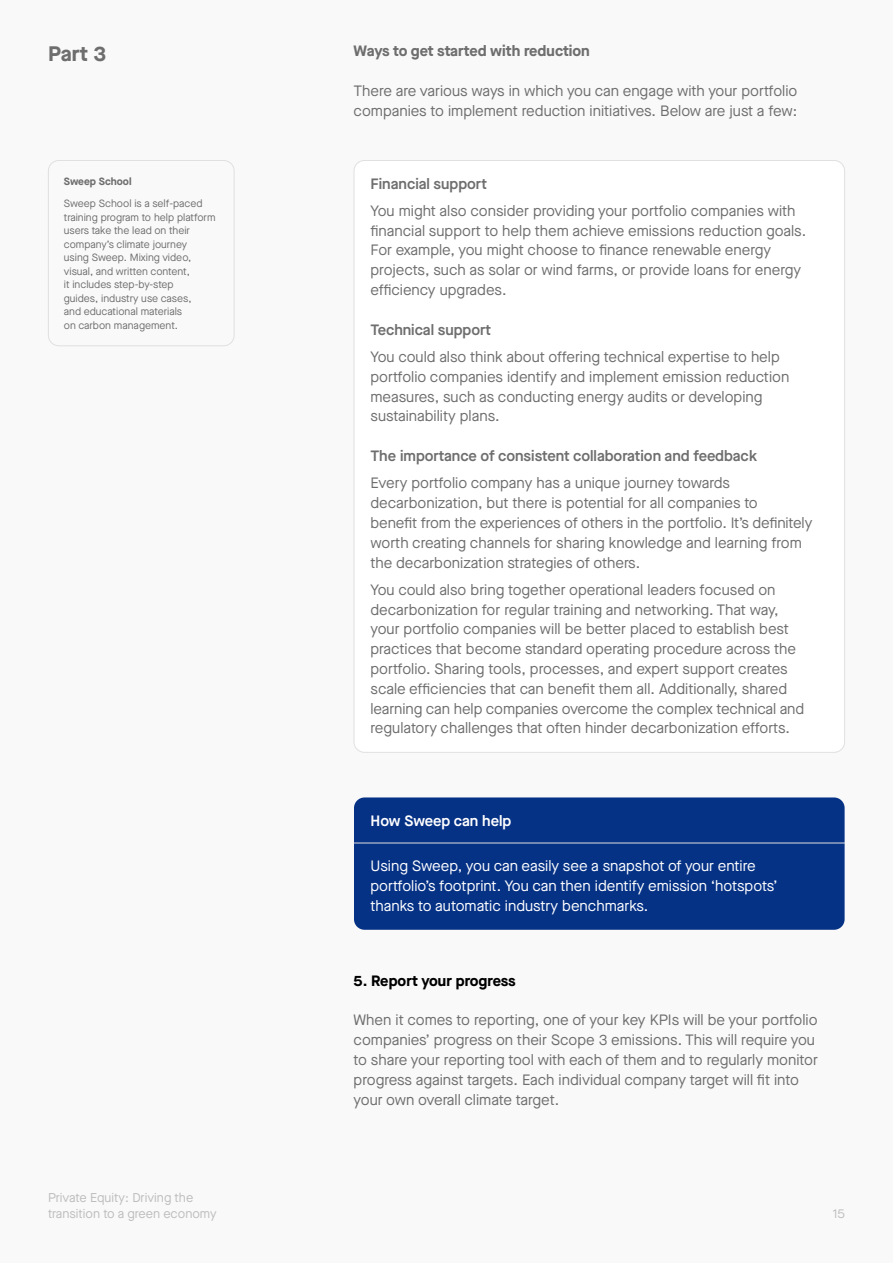
<style>
.page{position:relative;width:893px;height:1263px;background:#f9f9f9}
.page>*{position:absolute;margin:0;border:0;box-sizing:border-box;transform-origin:0 0}
.t1{font:700 21px "Maison Neue";color:#6e6e6e}
.t2{font:15px/19.8px "Maison Neue";color:#6e6e6e}
.t3{font:15px/19.8px "Maison Neue";color:#fff}
.t4{font:600 15px "Maison Neue";color:#6e6e6e}
.t5{font:700 15px "Maison Neue";color:#6e6e6e}
.t6{font:700 15px "Maison Neue";color:#000}
.t7{font:600 15px "Maison Neue";color:#fff}
.t8{font:12.75px/15.8px "Maison Neue";color:#bdbdbd}
.t9{font:10.5px/13.5px "Maison Neue";color:#6e6e6e}
.t10{font:700 10.5px "Maison Neue";color:#6e6e6e}
</style>
<div class="page">
<div style="left:48px;top:160px;width:186px;height:186px;border:1px solid #e0e0e0;border-radius:10px"></div>
<div style="left:354px;top:160px;width:491px;height:592px;background:#fff;border-radius:10px"></div>
<div style="left:354px;top:797px;width:491px;height:133px;background:#063286;border-radius:10px"></div>
<hr style="left:354px;top:843px;width:491px;height:1px;background:#e0e0e0">
<h1 class="t1" style="left:48px;top:39px;width:60px">Part 3</h1>
<p class="t10" style="left:64px;top:173px;width:69px">Sweep School</p>
<p class="t9" style="left:64px;top:197px;width:153px">Sweep School is a self-paced training program to help platform users take the lead on their company’s climate journey<br>using Sweep. Mixing video, visual, and written content,<br>it includes step-by-step<br>guides, industry use cases,<br>and educational materials<br>on carbon management.</p>
<p class="t8" style="left:48px;top:1190px;width:170px">Private Equity: Driving the transition to a green economy</p>
<p class="t5" style="left:354px;top:40px;width:238px">Ways to get started with reduction</p>
<p class="t2" style="left:354px;top:81px;width:445px">There are various ways in which you can engage with your portfolio companies to implement reduction initiatives. Below are just a few:</p>
<p class="t4" style="left:370px;top:173px;width:118px">Financial support</p>
<p class="t2" style="left:370px;top:201px;width:437px">You might also consider providing your portfolio companies with financial support to help them achieve emissions reduction goals.<br>For example, you might choose to finance renewable energy projects, such as solar or wind farms, or provide loans for energy efficiency upgrades.</p>
<p class="t4" style="left:370px;top:319px;width:122px">Technical support</p>
<p class="t2" style="left:370px;top:347px;width:420px">You could also think about offering technical expertise to help portfolio companies identify and implement emission reduction measures, such as conducting energy audits or developing sustainability plans.</p>
<p class="t4" style="left:370px;top:445px;width:388px">The importance of consistent collaboration and feedback</p>
<p class="t2" style="left:370px;top:473px;width:443px">Every portfolio company has a unique journey towards decarbonization, but there is potential for all companies to<br>benefit from the experiences of others in the portfolio. It’s definitely worth creating channels for sharing knowledge and learning from the decarbonization strategies of others.</p>
<p class="t2" style="left:370px;top:579px;width:435px">You could also bring together operational leaders focused on decarbonization for regular training and networking. That way, your portfolio companies will be better placed to establish best practices that become standard operating procedure across the portfolio. Sharing tools, processes, and expert support creates scale efficiencies that can benefit them all. Additionally, shared learning can help companies overcome the complex technical and regulatory challenges that often hinder decarbonization efforts.</p>
<p class="t7" style="left:370px;top:810px;width:142px">How Sweep can help</p>
<p class="t3" style="left:370px;top:856px;width:408px">Using Sweep, you can easily see a snapshot of your entire portfolio’s footprint. You can then identify emission ‘hotspots’ thanks to automatic industry benchmarks.</p>
<p class="t6" style="left:354px;top:970px;width:164px">5. Report your progress</p>
<p class="t2" style="left:354px;top:1010px;width:466px">When it comes to reporting, one of your key KPIs will be your portfolio companies’ progress on their Scope 3 emissions. This will require you to share your reporting tool with each of them and to regularly monitor progress against targets. Each individual company target will fit into your own overall climate target.</p>
<p class="t8" style="left:833px;top:1205px;width:14px">15</p>
</div>
